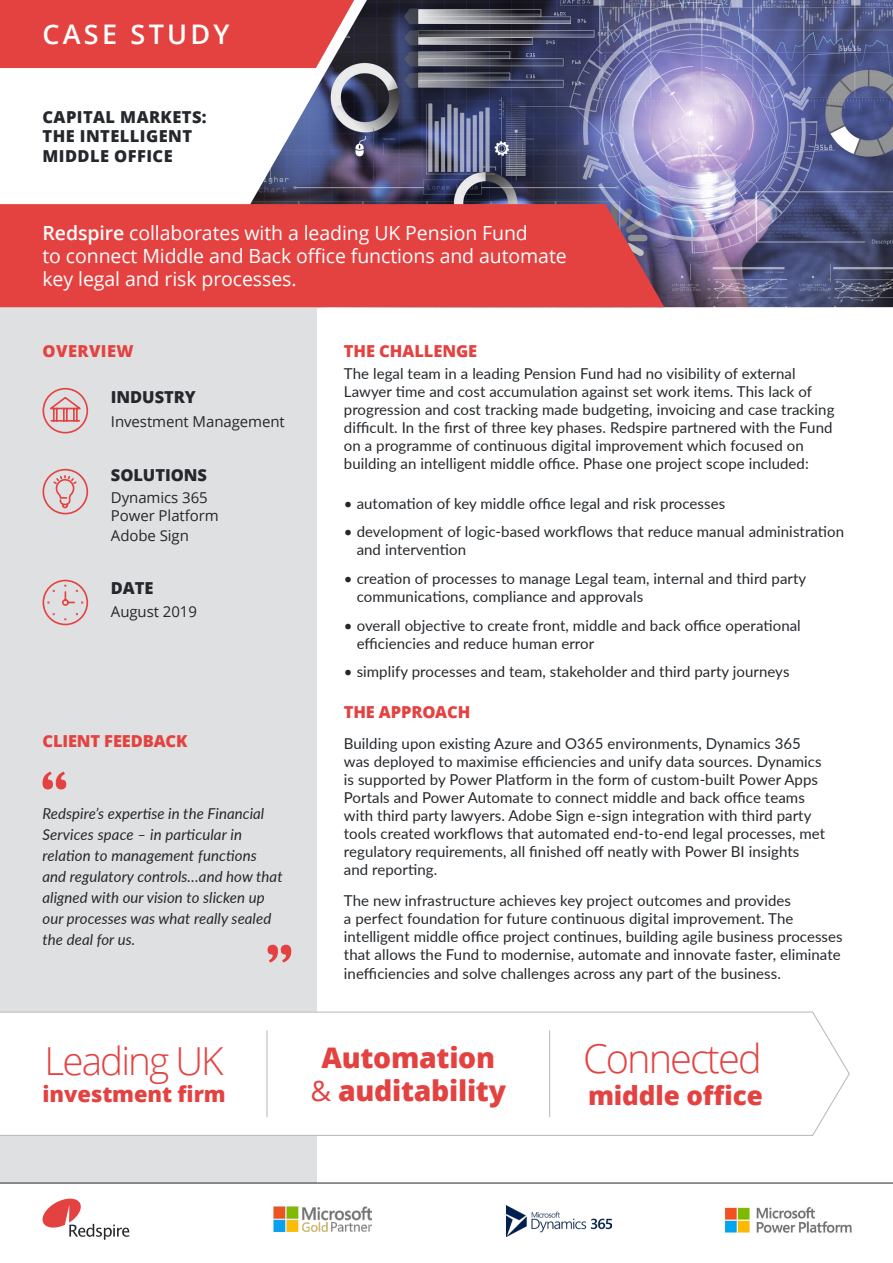
<style>
.page{position:relative;width:893px;height:1263px;background:#fff}
.page>*{position:absolute;margin:0;border:0;box-sizing:border-box;transform-origin:0 0}
.t1{font:300 39.75px "Open Sans";letter-spacing:-.05em;color:#e44241}
.t2{font:300 38.7px "Open Sans";letter-spacing:-.05em;color:#e44241}
.t3{font:800 28.35px "Open Sans";letter-spacing:-.01em;color:#e44241}
.HEADLINE{font:600 27px "Open Sans";letter-spacing:.12em;color:#fff}
.t4{font:800 26.1px "Open Sans";letter-spacing:-.005em;color:#e44241}
.t5{font:800 21.9px "Open Sans";letter-spacing:-.005em;color:#e44241}
.HEADLINE-2{font:19.5px/23.4px "Open Sans";letter-spacing:-.005em;color:#fff}
.HEADLINE-3{font:800 16.5px/19.8px "Open Sans";letter-spacing:.025em;color:#24282c}
.Paragraph_Style_1{font:800 16.5px "Open Sans";letter-spacing:-.01em;color:#e44241}
.HEADLINE-4{font:800 16.5px "Open Sans";letter-spacing:-.005em;color:#24282c}
.HEADLINE-5{font:800 16.5px "Open Sans";letter-spacing:.025em;color:#e44241}
.Paragraph_Style_1-2{font:15px/18px "Lato";letter-spacing:.005em;color:#24282c}
.Paragraph_Style_1-3{font:italic 15px/21px "Lato";letter-spacing:.005em;color:#24282c}
.HEADLINE-6{font:15px "Open Sans";letter-spacing:-.005em;color:#24282c}
.s1{font-weight:600}
.s2{font-weight:400}
</style>
<div class="page">
<img style="left:250px;top:0;width:643px;height:307px">
<div style="left:0;top:0;width:354px;height:68px;background:#e44241"></div>
<div style="left:0;top:307px;width:316px;height:913px;background:#dfe0e1"></div>
<svg style="left:0;top:1183px;width:893px;height:54px"></svg>
<div style="left:0;top:204px;width:664px;height:103px;background:#e44241"></div>
<svg style="left:42px;top:579px;width:47px;height:47px"></svg>
<svg style="left:42px;top:468px;width:47px;height:47px"></svg>
<svg style="left:42px;top:387px;width:47px;height:47px"></svg>
<svg style="left:0;top:1010px;width:850px;height:126px"></svg>
<img style="left:506px;top:1205px;width:105px;height:31px">
<img style="left:274px;top:1206px;width:97px;height:26px">
<svg style="left:40px;top:1197px;width:89px;height:43px"></svg>
<hr style="left:266px;top:1030px;width:1px;height:87px;background:#bebcbf">
<hr style="left:549px;top:1030px;width:1px;height:87px;background:#bebcbf">
<svg style="left:43px;top:771px;width:23px;height:18px"></svg>
<svg style="left:267px;top:945px;width:24px;height:18px"></svg>
<img style="left:719px;top:1202px;width:138px;height:35px">
<p class="HEADLINE" style="left:43px;top:16px;width:189px">CASE STUDY</p>
<p class="HEADLINE-3" style="left:43px;top:106px;width:166px">CAPITAL MARKETS:<br>THE INTELLIGENT<br>MIDDLE OFFICE</p>
<p class="HEADLINE-2" style="left:43px;top:220px;width:526px"><span class="s1">Redspire</span> collaborates with a leading UK Pension Fund<br>to connect Middle and Back office functions and automate key legal and risk processes.</p>
<p class="HEADLINE-5" style="left:43px;top:338px;width:93px">OVERVIEW</p>
<p class="HEADLINE-4" style="left:111px;top:384px;width:86px">INDUSTRY</p>
<p class="HEADLINE-6" style="left:111px;top:411px;width:175px">Investment Management</p>
<p class="HEADLINE-4" style="left:111px;top:462px;width:98px">SOLUTIONS</p>
<p class="HEADLINE-6" style="left:111px;top:487px;width:98px">Dynamics 365</p>
<p class="HEADLINE-6" style="left:111px;top:505px;width:109px">Power Platform</p>
<p class="HEADLINE-6" style="left:111px;top:525px;width:80px">Adobe Sign</p>
<p class="HEADLINE-3" style="left:111px;top:578px;width:44px">DATE</p>
<p class="HEADLINE-6" style="left:111px;top:601px;width:88px">August 2019</p>
<p class="Paragraph_Style_1" style="left:43px;top:729px;width:146px">CLIENT FEEDBACK</p>
<p class="Paragraph_Style_1-3" style="left:43px;top:802px;width:242px">Redspire’s expertise in the Financial Services space – in particular in relation to management functions and regulatory controls…and how that aligned with our vision to slicken up our processes was what really sealed the deal for us.</p>
<p class="Paragraph_Style_1" style="left:344px;top:338px;width:135px">THE CHALLENGE</p>
<p class="Paragraph_Style_1-2" style="left:344px;top:364px;width:492px">The legal team in a leading Pension Fund had no visibility of external Lawyer time and cost accumulation against set work items. This lack of progression and cost tracking made budgeting, invoicing and case tracking difficult. In the first of three key phases. Redspire partnered with the Fund on a programme of continuous digital improvement which focused on building an intelligent middle office. Phase one project scope included:</p>
<p class="Paragraph_Style_1-2" style="left:344px;top:493px;width:383px">• automation of key middle office legal and risk processes</p>
<p class="Paragraph_Style_1-2" style="left:357px;top:522px;width:489px;text-indent:-13px">• development of logic-based workflows that reduce manual administration and intervention</p>
<p class="Paragraph_Style_1-2" style="left:357px;top:569px;width:451px;text-indent:-13px">• creation of processes to manage Legal team, internal and third party communications, compliance and approvals</p>
<p class="Paragraph_Style_1-2" style="left:357px;top:615px;width:446px;text-indent:-13px">• overall objective to create front, middle and back office operational efficiencies and reduce human error</p>
<p class="Paragraph_Style_1-2" style="left:344px;top:662px;width:447px">• simplify processes and team, stakeholder and third party journeys</p>
<p class="Paragraph_Style_1" style="left:344px;top:700px;width:128px">THE APPROACH</p>
<p class="Paragraph_Style_1-2" style="left:344px;top:734px;width:483px">Building upon existing Azure and O365 environments, Dynamics 365 was deployed to maximise efficiencies and unify data sources. Dynamics is supported by Power Platform in the form of custom-built Power Apps Portals and Power Automate to connect middle and back office teams with third party lawyers. Adobe Sign e-sign integration with third party tools created workflows that automated end-to-end legal processes, met regulatory requirements, all finished off neatly with Power BI insights and reporting.</p>
<p class="Paragraph_Style_1-2" style="left:344px;top:891px;width:500px">The new infrastructure achieves key project outcomes and provides<br>a perfect foundation for future continuous digital improvement. The intelligent middle office project continues, building agile business processes that allows the Fund to modernise, automate and innovate faster, eliminate</p>
<p class="Paragraph_Style_1-2" style="left:344px;top:964px;width:439px">inefficiencies and solve challenges across any part of the business.</p>
<p class="t2" style="left:45px;top:1034px;width:181px">Leading UK</p>
<p class="t3" style="left:321px;top:1036px;width:175px">Automation</p>
<p class="t5" style="left:43px;top:1078px;width:185px">investment firm</p>
<p class="t3" style="left:311px;top:1069px;width:197px"><span class="s2">&amp;</span> auditability</p>
<p class="t1" style="left:583px;top:1032px;width:180px">Connected</p>
<p class="t4" style="left:588px;top:1075px;width:176px">middle office</p>
</div>
